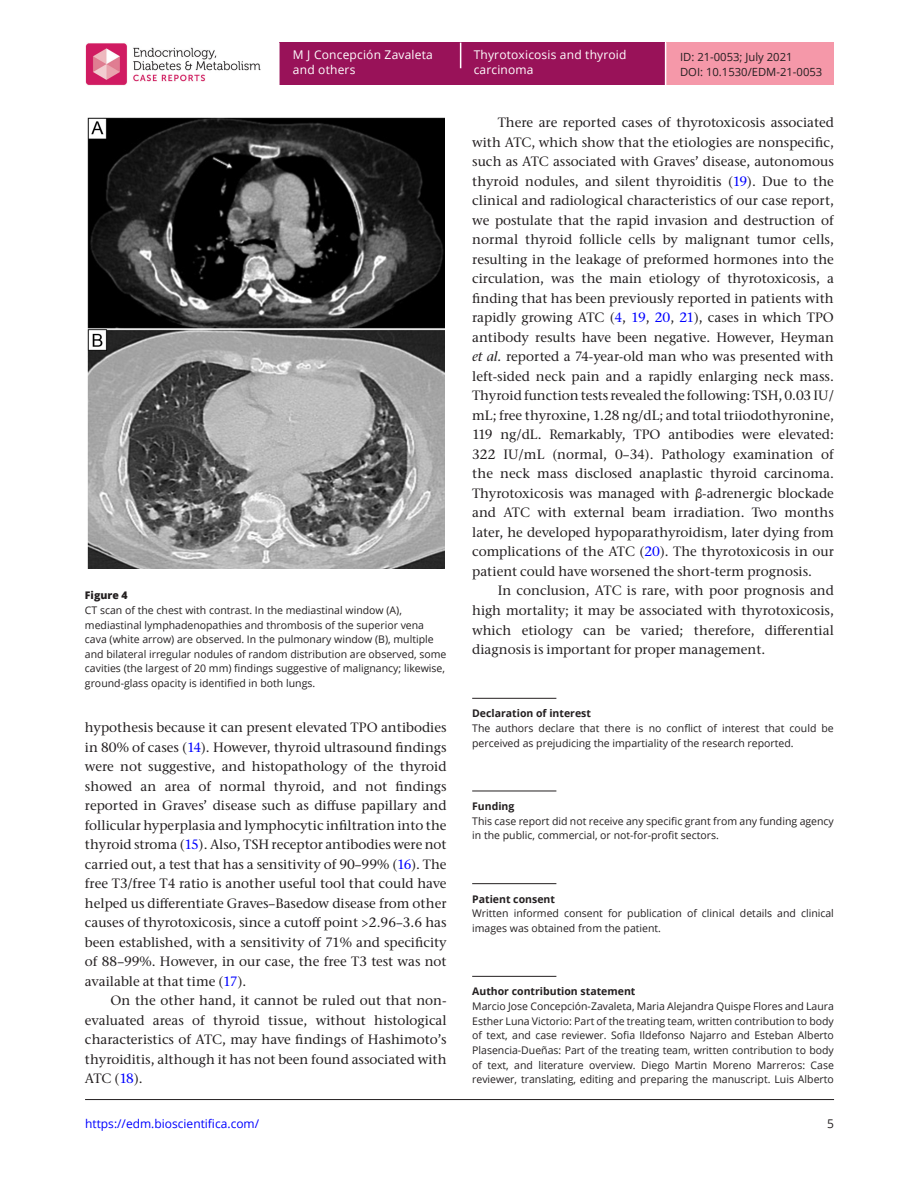
<style>
.page{position:relative;width:919px;height:1187px;background:#fff}
.page>*{position:absolute;margin:0;border:0;box-sizing:border-box;transform-origin:0 0}
.TXI{font:500 13.5px/19.5px "Stone Serif ITC Pro";color:#231f20;text-align:justify}
.t1{font:12px/14.7px "Open Sans";letter-spacing:.015em;color:#fff}
.t2{font:12px "Open Sans";color:#00f}
.t3{font:12px "Open Sans";color:#231f20}
.t4{font:11.25px/14.5px "Open Sans";color:#231f20}
.BM_TXT{font:10.5px/14.7px "Open Sans";color:#231f20}
.FC{font:10.5px/14.7px "Open Sans";color:#231f20}
.BM_Head{font:700 10.5px "Open Sans";color:#231f20}
.FC-2{font:800 10.5px "Open Sans";color:#231f20}
.s1{color:#00f}
.s2{font-style:italic}
.s3{font-family:"STIX Two Text"}
</style>
<div class="page">
<div style="left:279px;top:43px;width:385px;height:42px;background:#991259"></div>
<div style="left:666px;top:43px;width:167px;height:42px;background:#f598a9"></div>
<svg style="left:460px;top:43px;width:1px;height:25px"></svg>
<img style="left:85px;top:43px;width:176px;height:42px">
<hr style="left:85px;top:1099px;width:749px;height:1px;background:#231f20">
<hr style="left:472px;top:698px;width:84px;height:1px;background:#231f20">
<hr style="left:472px;top:790px;width:84px;height:1px;background:#231f20">
<hr style="left:472px;top:883px;width:84px;height:1px;background:#231f20">
<hr style="left:472px;top:975px;width:84px;height:1px;background:#231f20">
<img style="left:87px;top:117px;width:357px;height:452px">
<p class="t1" style="left:293px;top:47px;width:141px">M J Concepción Zavaleta and others</p>
<p class="t4" style="left:680px;top:50px;width:144px">ID: 21-0053; July 2021<br>DOI: 10.1530/EDM-21-0053</p>
<p class="t1" style="left:473px;top:47px;width:154px">Thyrotoxicosis and thyroid carcinoma</p>
<p class="FC-2" style="left:85px;top:587px;width:44px">Figure 4</p>
<p class="FC" style="left:85px;top:602px;width:363px">CT scan of the chest with contrast. In the mediastinal window (A), mediastinal lymphadenopathies and thrombosis of the superior vena cava (white arrow) are observed. In the pulmonary window (B), multiple and bilateral irregular nodules of random distribution are observed, some cavities (the largest of 20 mm) findings suggestive of malignancy; likewise, ground-glass opacity is identified in both lungs.</p>
<p class="TXI" style="left:85px;top:717px;width:363px">hypothesis because it can present elevated TPO antibodies in 80% of cases (<span class="s1">14</span>). However, thyroid ultrasound findings were not suggestive, and histopathology of the thyroid showed an area of normal thyroid, and not findings reported in Graves’ disease such as diffuse papillary and follicular hyperplasia and lymphocytic infiltration into the thyroid stroma (<span class="s1">15</span>). Also, TSH receptor antibodies were not carried out, a test that has a sensitivity of 90–99% (<span class="s1">16</span>). The free T3/free T4 ratio is another useful tool that could have helped us differentiate Graves–Basedow disease from other causes of thyrotoxicosis, since a cutoff point &gt;2.96–3.6 has been established, with a sensitivity of 71% and specificity of 88–99%. However, in our case, the free T3 test was not available at that time (<span class="s1">17</span>).</p>
<p class="TXI" style="left:85px;top:990px;width:363px;text-indent:26px">On the other hand, it cannot be ruled out that non&shy;evaluated areas of thyroid tissue, without histological characteristics of ATC, may have findings of Hashimoto’s thyroiditis, although it has not been found associated with ATC (<span class="s1">18</span>).</p>
<p class="TXI" style="left:472px;top:113px;width:363px;text-indent:26px">There are reported cases of thyrotoxicosis associated with ATC, which show that the etiologies are nonspecific, such as ATC associated with Graves’ disease, autonomous thyroid nodules, and silent thyroiditis (<span class="s1">19</span>). Due to the clinical and radiological characteristics of our case report, we postulate that the rapid invasion and destruction of normal thyroid follicle cells by malignant tumor cells, resulting in the leakage of preformed hormones into the circulation, was the main etiology of thyrotoxicosis, a finding that has been previously reported in patients with rapidly growing ATC (<span class="s1">4</span>, <span class="s1">19</span>, <span class="s1">20</span>, <span class="s1">21</span>), cases in which TPO antibody results have been negative. However, Heyman <span class="s2">et al.</span> reported a 74-year-old man who was presented with left-sided neck pain and a rapidly enlarging neck mass.<br>Thyroid function tests revealed the following: TSH, 0.03 IU/ mL; free thyroxine, 1.28 ng/dL; and total triiodothyronine, 119 ng/dL. Remarkably, TPO antibodies were elevated:<br>322 IU/mL (normal, 0–34). Pathology examination of the neck mass disclosed anaplastic thyroid carcinoma.<br>Thyrotoxicosis was managed with <span class="s3">β</span>-adrenergic blockade and ATC with external beam irradiation. Two months later, he developed hypoparathyroidism, later dying from complications of the ATC (<span class="s1">20</span>). The thyrotoxicosis in our patient could have worsened the short-term prognosis.</p>
<p class="TXI" style="left:472px;top:581px;width:363px;text-indent:26px">In conclusion, ATC is rare, with poor prognosis and high mortality; it may be associated with thyrotoxicosis, which etiology can be varied; therefore, differential diagnosis is important for proper management.</p>
<p class="BM_Head" style="left:472px;top:706px;width:120px">Declaration of interest</p>
<p class="BM_TXT" style="left:472px;top:720px;width:363px">The authors declare that there is no conflict of interest that could be perceived as prejudicing the impartiality of the research reported.</p>
<p class="BM_Head" style="left:472px;top:798px;width:44px">Funding</p>
<p class="BM_TXT" style="left:472px;top:813px;width:363px">This case report did not receive any specific grant from any funding agency in the public, commercial, or not-for-profit sectors.</p>
<p class="BM_Head" style="left:472px;top:891px;width:84px">Patient consent</p>
<p class="BM_TXT" style="left:472px;top:905px;width:363px">Written informed consent for publication of clinical details and clinical images was obtained from the patient.</p>
<p class="BM_Head" style="left:472px;top:984px;width:165px">Author contribution statement</p>
<p class="BM_TXT" style="left:472px;top:998px;width:363px;text-align:justify">Marcio Jose Concepción-Zavaleta, Maria Alejandra Quispe Flores and Laura Esther Luna Victorio: Part of the treating team, written contribution to body of text, and case reviewer. Sofia Ildefonso Najarro and Esteban Alberto Plasencia-Dueñas: Part of the treating team, written contribution to body of text, and literature overview. Diego Martin Moreno Marreros: Case reviewer, translating, editing and preparing the manuscript. Luis Alberto</p>
<p class="t2" style="left:85px;top:1115px;width:176px">https://edm.bioscientifica.com/</p>
<p class="t3" style="left:827px;top:1115px;width:8px">5</p>
</div>
